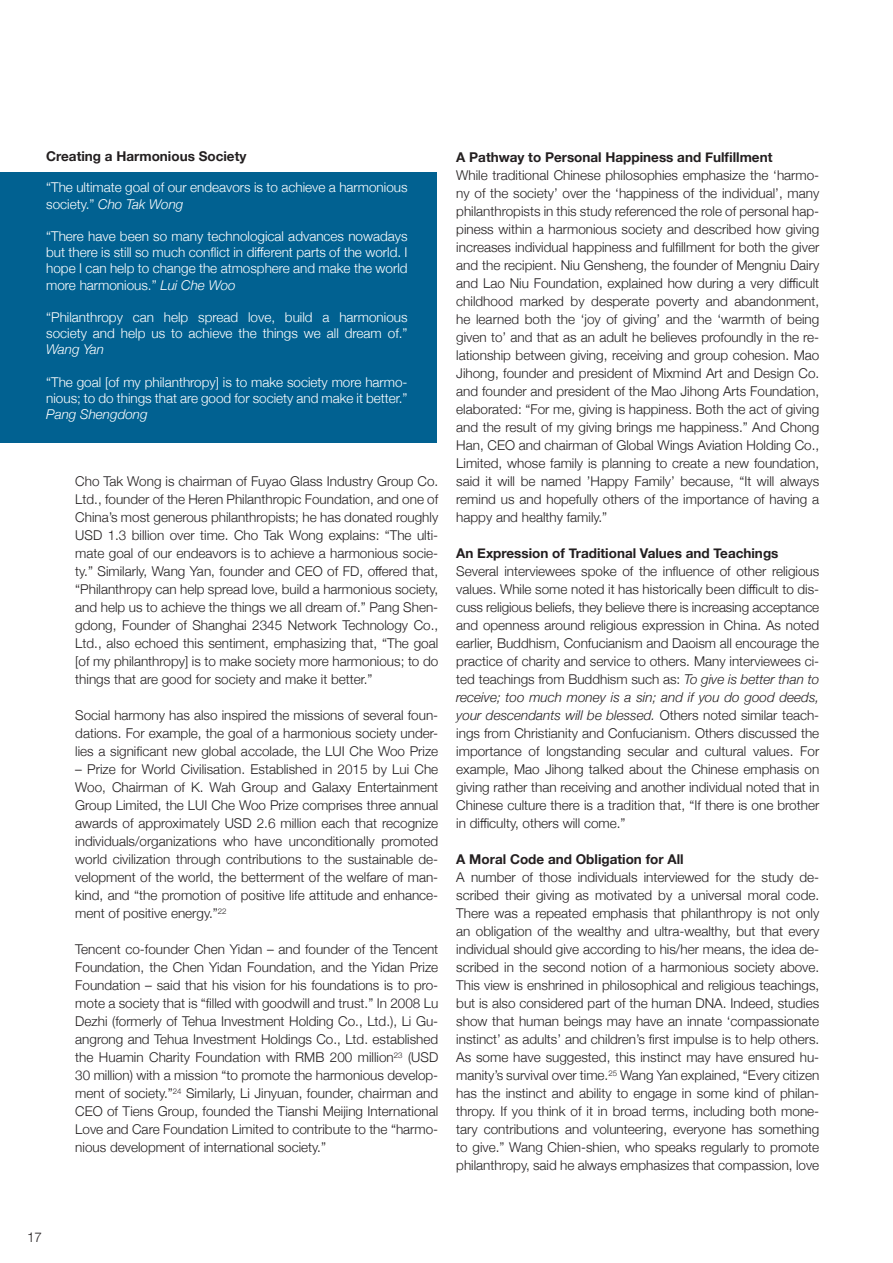
<style>
.page{position:relative;width:893px;height:1263px;background:#fff}
.page>*{position:absolute;margin:0;border:0;box-sizing:border-box;transform-origin:0 0}
.t1{font:300 13.5px/18px "Helvetica Neue";color:#231f20;text-align:justify}
.t2{font:300 13.5px/16.2px "Helvetica Neue";color:#fff}
.t3{font:700 13.5px "Helvetica Neue";color:#231f20}
.t4{font:italic 300 13.5px "Helvetica Neue";color:#fff}
.s1{font-style:italic}
</style>
<div class="page">
<div style="left:0;top:172px;width:437px;height:270px;background:#016191"></div>
<p class="t3" style="left:46px;top:145px;width:202px">Creating a Harmonious Society</p>
<p class="t2" style="left:46px;top:178px;width:363px">“The ultimate goal of our endeavors is to achieve a harmonious society.” <span class="s1">Cho Tak Wong</span></p>
<p class="t2" style="left:46px;top:227px;width:363px;text-align:justify">“There have been so many technological advances nowadays but there is still so much conflict in different parts of the world. I hope I can help to change the atmosphere and make the world more harmonious.” <span class="s1">Lui Che Woo</span></p>
<p class="t2" style="left:46px;top:308px;width:363px">“Philanthropy can help spread love, build a harmonious society and help us to achieve the things we all dream of.”</p>
<p class="t4" style="left:46px;top:339px;width:60px">Wang Yan</p>
<p class="t2" style="left:46px;top:373px;width:363px">“The goal [of my philanthropy] is to make society more harmo&shy;nious; to do things that are good for society and make it better.”</p>
<p class="t4" style="left:46px;top:404px;width:103px">Pang Shengdong</p>
<p class="t1" style="left:75px;top:471px;width:364px">Cho Tak Wong is chairman of Fuyao Glass Industry Group Co.<br>Ltd., founder of the Heren Philanthropic Foundation, and one of China’s most generous philanthropists; he has donated roughly USD 1.3 billion over time. Cho Tak Wong explains: “The ulti&shy;mate goal of our endeavors is to achieve a harmonious socie&shy;ty.” Similarly, Wang Yan, founder and CEO of FD, offered that, “Philanthropy can help spread love, build a harmonious society, and help us to achieve the things we all dream of.” Pang Shen&shy;gdong, Founder of Shanghai 2345 Network Technology Co., Ltd., also echoed this sentiment, emphasizing that, “The goal [of my philanthropy] is to make society more harmonious; to do things that are good for society and make it better.”</p>
<p class="t1" style="left:75px;top:705px;width:364px">Social harmony has also inspired the missions of several foun&shy;dations. For example, the goal of a harmonious society under&shy;lies a significant new global accolade, the LUI Che Woo Prize</p>
<p class="t1" style="left:75px;top:759px;width:364px">– Prize for World Civilisation. Established in 2015 by Lui Che Woo, Chairman of K. Wah Group and Galaxy Entertainment Group Limited, the LUI Che Woo Prize comprises three annual awards of approximately USD 2.6 million each that recognize individuals/organizations who have unconditionally promoted world civilization through contributions to the sustainable de&shy;velopment of the world, the betterment of the welfare of man&shy;kind, and “the promotion of positive life attitude and enhance&shy;ment of positive energy.”<sup>22</sup></p>
<p class="t1" style="left:75px;top:939px;width:364px">Tencent co-founder Chen Yidan – and founder of the Tencent Foundation, the Chen Yidan Foundation, and the Yidan Prize Foundation – said that his vision for his foundations is to pro&shy;mote a society that is “filled with goodwill and trust.” In 2008 Lu Dezhi (formerly of Tehua Investment Holding Co., Ltd.), Li Gu&shy;angrong and Tehua Investment Holdings Co., Ltd. established the Huamin Charity Foundation with RMB 200 million<sup>23</sup> (USD 30 million) with a mission “to promote the harmonious develop&shy;ment of society.”<sup>24</sup> Similarly, Li Jinyuan, founder, chairman and CEO of Tiens Group, founded the Tianshi Meijing International Love and Care Foundation Limited to contribute to the “harmo&shy;nious development of international society.”</p>
<p class="t3" style="left:456px;top:147px;width:318px">A Pathway to Personal Happiness and Fulfillment</p>
<p class="t1" style="left:456px;top:165px;width:364px">While traditional Chinese philosophies emphasize the ‘harmo&shy;ny of the society’ over the ‘happiness of the individual’, many philanthropists in this study referenced the role of personal hap&shy;piness within a harmonious society and described how giving increases individual happiness and fulfillment for both the giver and the recipient. Niu Gensheng, the founder of Mengniu Dairy and Lao Niu Foundation, explained how during a very difficult childhood marked by desperate poverty and abandonment, he learned both the ‘joy of giving’ and the ‘warmth of being given to’ and that as an adult he believes profoundly in the re&shy;lationship between giving, receiving and group cohesion. Mao Jihong, founder and president of Mixmind Art and Design Co. and founder and president of the Mao Jihong Arts Foundation, elaborated: “For me, giving is happiness. Both the act of giving and the result of my giving brings me happiness.” And Chong Han, CEO and chairman of Global Wings Aviation Holding Co., Limited, whose family is planning to create a new foundation, said it will be named ’Happy Family’ because, “It will always remind us and hopefully others of the importance of having a happy and healthy family.”</p>
<p class="t3" style="left:456px;top:543px;width:324px">An Expression of Traditional Values and Teachings</p>
<p class="t1" style="left:456px;top:561px;width:365px">Several interviewees spoke of the influence of other religious values. While some noted it has historically been difficult to dis&shy;cuss religious beliefs, they believe there is increasing acceptance and openness around religious expression in China. As noted earlier, Buddhism, Confucianism and Daoism all encourage the practice of charity and service to others. Many interviewees ci&shy;ted teachings from Buddhism such as: <span class="s1">To give is better than to receive; too much money is a sin; and if you do good deeds, your descendants will be blessed.</span> Others noted similar teach&shy;ings from Christianity and Confucianism. Others discussed the importance of longstanding secular and cultural values. For example, Mao Jihong talked about the Chinese emphasis on giving rather than receiving and another individual noted that in Chinese culture there is a tradition that, “If there is one brother in difficulty, others will come.”</p>
<p class="t3" style="left:456px;top:848px;width:229px">A Moral Code and Obligation for All</p>
<p class="t1" style="left:456px;top:867px;width:364px">A number of those individuals interviewed for the study de&shy;scribed their giving as motivated by a universal moral code.<br>There was a repeated emphasis that philanthropy is not only an obligation of the wealthy and ultra-wealthy, but that every individual should give according to his/her means, the idea de&shy;scribed in the second notion of a harmonious society above.<br>This view is enshrined in philosophical and religious teachings, but is also considered part of the human DNA. Indeed, studies show that human beings may have an innate ‘compassionate instinct’ as adults’ and children’s first impulse is to help others.<br>As some have suggested, this instinct may have ensured hu&shy;manity’s survival over time.<sup>25</sup> Wang Yan explained, “Every citizen has the instinct and ability to engage in some kind of philan&shy;thropy. If you think of it in broad terms, including both mone&shy;tary contributions and volunteering, everyone has something to give.” Wang Chien-shien, who speaks regularly to promote philanthropy, said he always emphasizes that compassion, love</p>
<p class="t1" style="left:27px;top:1227px;width:17px">17</p>
<p class="t1" style="left:30px;top:1234px;width:17px">18</p>
</div>
